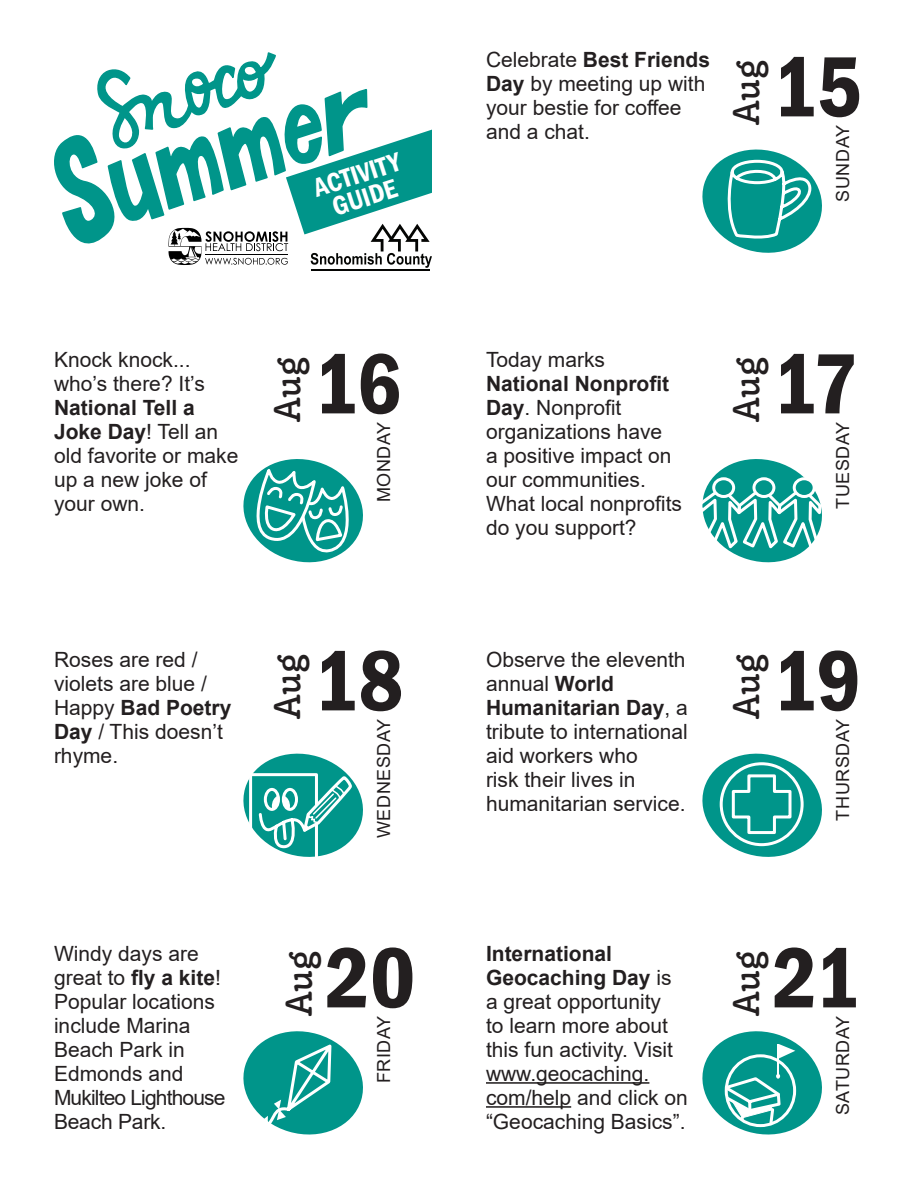
<style>
.page{position:relative;width:918px;height:1188px;background:#fff}
.page>*{position:absolute;margin:0;border:0;box-sizing:border-box;transform-origin:0 0}
.t1{font:600 condensed 88.5px "Franklin Gothic";letter-spacing:-.01em;color:#231f20}
.t2{font:500 36px "Liebe Ruth";letter-spacing:-.005em;color:#231f20}
.t3{font:600 condensed 27px "Franklin Gothic";color:#fff}
.t4{font:21px/24px "Arial";color:#231f20}
.t5{font:18px "Arial";letter-spacing:.035em;color:#231f20}
.s1{font-weight:700}
</style>
<div class="page">
<hr style="left:311px;top:269px;width:119px;height:1px;background:#040503">
<hr style="left:486px;top:1082px;width:163px;height:2px;background:#231f20">
<hr style="left:486px;top:1106px;width:85px;height:2px;background:#231f20">
<svg style="left:54px;top:52px;width:314px;height:192px"></svg>
<svg style="left:168px;top:130px;width:264px;height:138px"></svg>
<svg style="left:702px;top:149px;width:120px;height:104px"></svg>
<svg style="left:243px;top:459px;width:120px;height:104px"></svg>
<svg style="left:702px;top:459px;width:120px;height:104px"></svg>
<div style="left:794px;top:479px;width:20px;height:18px;background:#00958a;border-radius:50%"></div>
<div style="left:793px;top:477px;width:23px;height:21px;border:3px solid #fff;border-radius:50%"></div>
<svg style="left:243px;top:753px;width:120px;height:104px"></svg>
<svg style="left:702px;top:753px;width:120px;height:104px"></svg>
<svg style="left:243px;top:1031px;width:120px;height:104px"></svg>
<svg style="left:702px;top:1031px;width:120px;height:104px"></svg>
<p class="t3" style="left:309px;top:171px;width:92px;rotate:-18deg">ACTIVITY</p>
<p class="t3" style="left:327px;top:191px;width:68px;rotate:-18deg">GUIDE</p>
<p class="t4" style="left:486px;top:48px;width:226px">Celebrate <span class="s1">Best Friends<br>Day</span> by meeting up with your bestie for coffee and a chat.</p>
<p class="t2" style="left:726px;top:125px;width:67px;rotate:-90deg">Aug</p>
<p class="t1" style="left:772px;top:28px;width:91px">15</p>
<p class="t5" style="left:830px;top:202px;width:78px;rotate:-90deg">SUNDAY</p>
<p class="t4" style="left:54px;top:347px;width:186px">Knock knock... who’s there? It’s<br><span class="s1">National Tell a<br>Joke Day</span>! Tell an old favorite or make up a new joke of your own.</p>
<p class="t4" style="left:486px;top:347px;width:198px">Today marks<br><span class="s1">National Nonprofit<br>Day</span>. Nonprofit organizations have<br>a positive impact on our communities.<br>What local nonprofits do you support?</p>
<p class="t1" style="left:313px;top:325px;width:90px">16</p>
<p class="t1" style="left:772px;top:325px;width:87px">17</p>
<p class="t2" style="left:267px;top:422px;width:67px;rotate:-90deg">Aug</p>
<p class="t2" style="left:726px;top:422px;width:67px;rotate:-90deg">Aug</p>
<p class="t5" style="left:371px;top:502px;width:82px;rotate:-90deg">MONDAY</p>
<p class="t5" style="left:830px;top:509px;width:89px;rotate:-90deg">TUESDAY</p>
<p class="t1" style="left:313px;top:622px;width:92px">18</p>
<p class="t1" style="left:772px;top:622px;width:91px">19</p>
<p class="t4" style="left:54px;top:648px;width:179px">Roses are red / violets are blue /<br>Happy <span class="s1">Bad Poetry<br>Day</span> / This doesn’t rhyme.</p>
<p class="t4" style="left:486px;top:648px;width:203px">Observe the eleventh annual <span class="s1">World<br>Humanitarian Day</span>, a tribute to international aid workers who<br>risk their lives in humanitarian service.</p>
<p class="t2" style="left:267px;top:719px;width:67px;rotate:-90deg">Aug</p>
<p class="t2" style="left:726px;top:719px;width:67px;rotate:-90deg">Aug</p>
<p class="t5" style="left:371px;top:838px;width:121px;rotate:-90deg">WEDNESDAY</p>
<p class="t5" style="left:830px;top:821px;width:104px;rotate:-90deg">THURSDAY</p>
<p class="t4" style="left:54px;top:941px;width:173px">Windy days are great to <span class="s1">fly a kite</span>!<br>Popular locations include Marina<br>Beach Park in<br>Edmonds and<br>Mukilteo Lighthouse<br>Beach Park.</p>
<p class="t4" style="left:486px;top:941px;width:203px"><span class="s1">International<br>Geocaching Day</span> is a great opportunity<br>to learn more about this fun activity. Visit www.geocaching. com/help and click on “Geocaching Basics”.</p>
<p class="t1" style="left:325px;top:919px;width:92px">20</p>
<p class="t1" style="left:772px;top:919px;width:89px">21</p>
<p class="t2" style="left:278px;top:1016px;width:67px;rotate:-90deg">Aug</p>
<p class="t2" style="left:726px;top:1016px;width:67px;rotate:-90deg">Aug</p>
<p class="t5" style="left:371px;top:1083px;width:69px;rotate:-90deg">FRIDAY</p>
<p class="t5" style="left:830px;top:1115px;width:101px;rotate:-90deg">SATURDAY</p>
</div>
